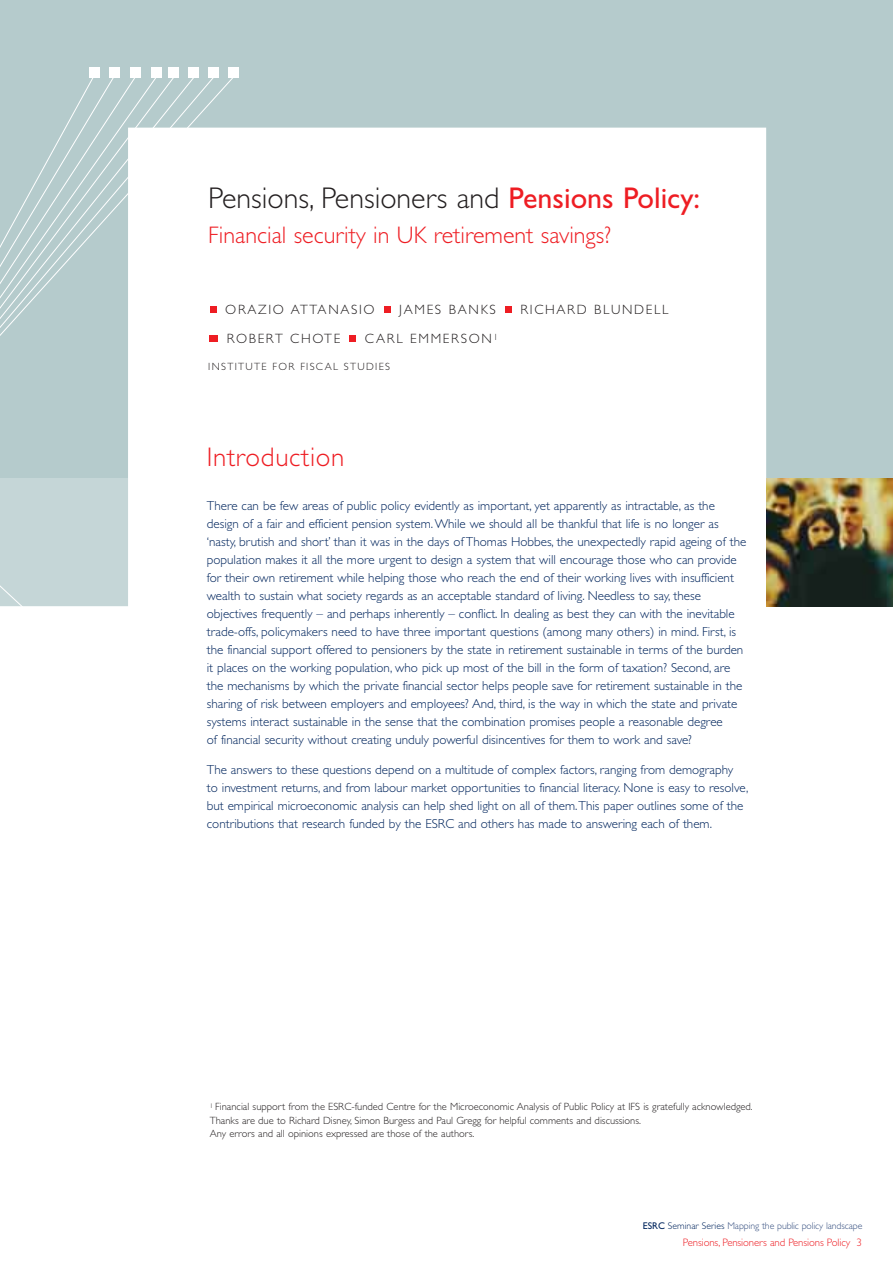
<style>
.page{position:relative;width:893px;height:1262px;background:#fff}
.page>*{position:absolute;margin:0;border:0;box-sizing:border-box;transform-origin:0 0}
.t1{font:300 30px "Gill Sans";color:#231f20}
.t2{font:300 27px "Gill Sans";letter-spacing:.025em;color:#ee1d23}
.t3{font:300 24px "Gill Sans";color:#ee1d23}
.t4{font:300 13.5px "Gill Sans";letter-spacing:.125em;color:#231f20}
.t5{font:300 13.05px/18px "Gill Sans";color:#00255d}
.t6{font:300 10.8px "Gill Sans";letter-spacing:-.01em;color:#ee1d23}
.t7{font:300 10.5px/13.5px "Gill Sans";color:#231f20}
.t8{font:300 10.5px "Gill Sans";letter-spacing:.125em;color:#231f20}
.t9{font:300 9.75px "Gill Sans";letter-spacing:-.01em;color:#385181}
.s1{font-weight:400;color:#ee1d23}
.s2{font-weight:400;color:#00255d}
.s3{color:#00255d}
</style>
<div class="page">
<svg style="left:0;top:0;width:892px;height:478px"></svg>
<img style="left:766px;top:478px;width:126px;height:128px">
<svg style="left:0;top:73px;width:262px;height:534px"></svg>
<div style="left:89px;top:68px;width:10px;height:10px;background:#fff"></div>
<div style="left:109px;top:68px;width:10px;height:10px;background:#fff"></div>
<div style="left:131px;top:68px;width:10px;height:10px;background:#fff"></div>
<div style="left:151px;top:68px;width:11px;height:10px;background:#fff"></div>
<div style="left:169px;top:68px;width:10px;height:10px;background:#fff"></div>
<div style="left:188px;top:68px;width:11px;height:10px;background:#fff"></div>
<div style="left:208px;top:68px;width:10px;height:10px;background:#fff"></div>
<div style="left:228px;top:68px;width:10px;height:10px;background:#fff"></div>
<div style="left:349px;top:335px;width:7px;height:7px;background:#ee1d23"></div>
<div style="left:210px;top:335px;width:8px;height:7px;background:#ee1d23"></div>
<div style="left:505px;top:306px;width:6px;height:7px;background:#ee1d23"></div>
<div style="left:384px;top:306px;width:6px;height:7px;background:#ee1d23"></div>
<div style="left:210px;top:306px;width:7px;height:7px;background:#ee1d23"></div>
<h1 class="t1" style="left:208px;top:187px;width:493px">Pensions, Pensioners and <span class="s1">Pensions Policy:</span></h1>
<h3 class="t3" style="left:208px;top:226px;width:404px">Financial security in UK retirement savings?</h3>
<p class="t4" style="left:225px;top:304px;width:151px">ORAZIO ATTANASIO</p>
<p class="t4" style="left:399px;top:304px;width:98px">JAMES BANKS</p>
<p class="t4" style="left:520px;top:304px;width:150px">RICHARD BLUNDELL</p>
<p class="t4" style="left:227px;top:333px;width:115px">ROBERT CHOTE</p>
<p class="t4" style="left:365px;top:333px;width:135px">CARL EMMERSON<sup>1</sup></p>
<p class="t8" style="left:208px;top:362px;width:183px">INSTITUTE FOR FISCAL STUDIES</p>
<h2 class="t2" style="left:207px;top:447px;width:139px">Introduction</h2>
<p class="t5" style="left:207px;top:497px;width:541px">There can be few areas of public policy evidently as important, yet apparently as intractable, as the design of a fair and efficient pension system.While we should all be thankful that life is no longer as ‘nasty, brutish and short’ than it was in the days of Thomas Hobbes, the unexpectedly rapid ageing of the population makes it all the more urgent to design a system that will encourage those who can provide for their own retirement while helping those who reach the end of their working lives with insufficient wealth to sustain what society regards as an acceptable standard of living. Needless to say, these objectives frequently – and perhaps inherently – conflict. In dealing as best they can with the inevitable trade-offs, policymakers need to have three important questions (among many others) in mind. First, is the financial support offered to pensioners by the state in retirement sustainable in terms of the burden it places on the working population, who pick up most of the bill in the form of taxation? Second, are the mechanisms by which the private financial sector helps people save for retirement sustainable in the sharing of risk between employers and employees? And, third, is the way in which the state and private systems interact sustainable in the sense that the combination promises people a reasonable degree<br>of financial security without creating unduly powerful disincentives for them to work and save?</p>
<p class="t5" style="left:207px;top:762px;width:543px">The answers to these questions depend on a multitude of complex factors, ranging from demography<br>to investment returns, and from labour market opportunities to financial literacy. None is easy to resolve, but empirical microeconomic analysis can help shed light on all of them.This paper outlines some of the contributions that research funded by the ESRC and others has made to answering each of them.</p>
<p class="t7" style="left:210px;top:1101px;width:544px"><sup>1</sup> Financial support from the ESRC-funded Centre for the Microeconomic Analysis of Public Policy at IFS is gratefully acknowledged.<br>Thanks are due to Richard Disney, Simon Burgess and Paul Gregg for helpful comments and discussions.<br>Any errors and all opinions expressed are those of the authors.</p>
<p class="t9" style="left:643px;top:1221px;width:221px"><span class="s2">ESRC</span> <span class="s3">Seminar Series</span> Mapping the public policy landscape</p>
<p class="t6" style="left:683px;top:1237px;width:181px">Pensions, Pensioners and Pensions Policy 3</p>
</div>
